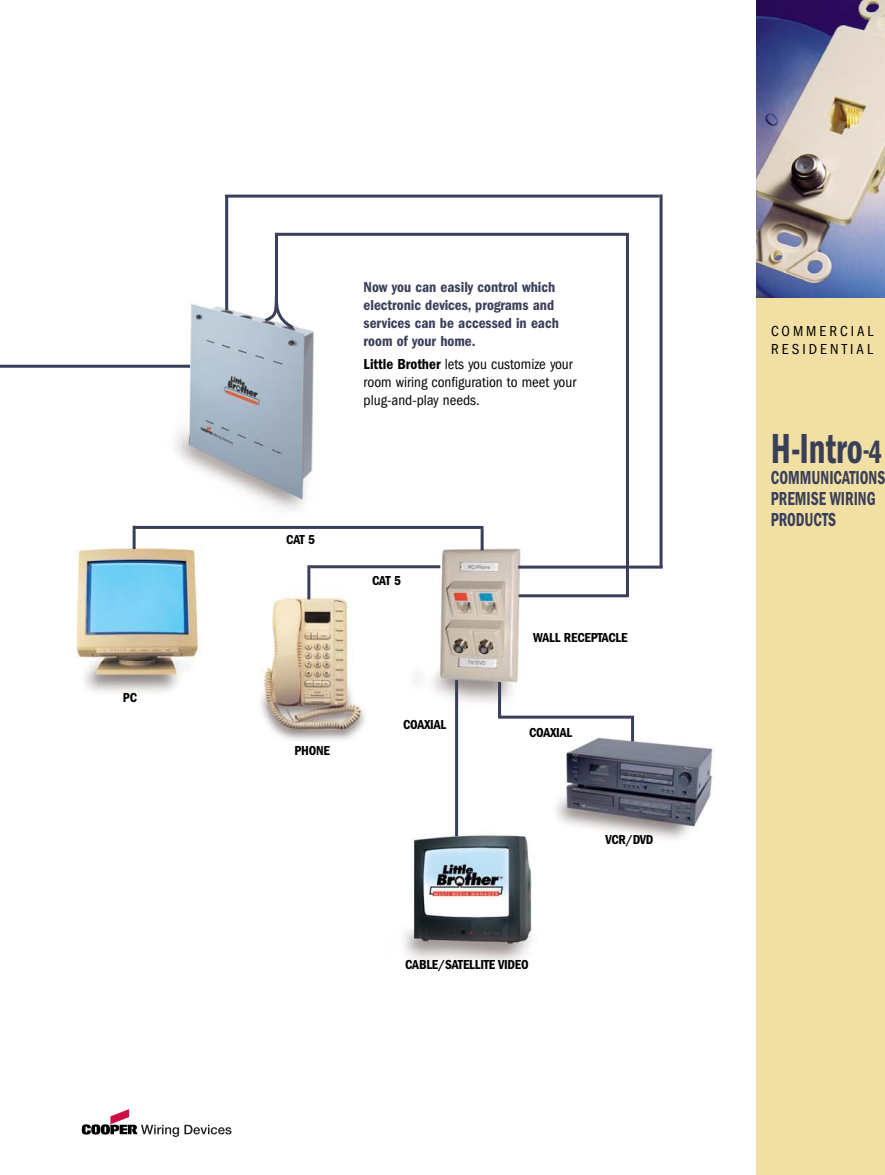
<style>
.page{position:relative;width:885px;height:1175px;background:#fff}
.page>*{position:absolute;margin:0;border:0;box-sizing:border-box;transform-origin:0 0}
.t1{font:600 condensed 43.5px "Franklin Gothic";color:#393f59;scale:.8 1}
.t2{font:600 condensed 19.5px/21px "Franklin Gothic";color:#393f59;scale:.8 1}
.t3{font:600 condensed 15px/18px "Franklin Gothic";color:#393f59}
.t4{font:condensed 15px/18px "Franklin Gothic";color:#000}
.t5{font:condensed 15px/18px "Franklin Gothic";letter-spacing:.205em;color:#000}
.t6{font:600 condensed 13.5px "Franklin Gothic";letter-spacing:-.015em;color:#000}
.s1{font-weight:600}
.s2{font-size:31.5px}
.s3{font-size:33px}
</style>
<div class="page">
<img style="left:54px;top:194px;width:659px;height:767px">
<svg style="left:82px;top:1109px;width:150px;height:27px"></svg>
<div style="left:756px;top:0;width:129px;height:1174px;background:#f1dfa3"></div>
<hr style="left:481px;top:529px;width:3px;height:21px;background:#393f59">
<svg style="left:261px;top:294px;width:36px;height:37px"></svg>
<hr style="left:0;top:365px;width:190px;height:3px;background:#393f59">
<hr style="left:275px;top:233px;width:3px;height:69px;background:#393f59">
<hr style="left:275px;top:233px;width:353px;height:3px;background:#393f59">
<hr style="left:626px;top:233px;width:3px;height:364px;background:#393f59">
<hr style="left:519px;top:594px;width:108px;height:3px;background:#393f59">
<hr style="left:225px;top:196px;width:3px;height:114px;background:#393f59">
<hr style="left:225px;top:195px;width:435px;height:3px;background:#393f59">
<hr style="left:660px;top:194px;width:3px;height:374px;background:#393f59">
<hr style="left:518px;top:565px;width:145px;height:3px;background:#393f59">
<hr style="left:310px;top:565px;width:130px;height:3px;background:#393f59">
<hr style="left:307px;top:565px;width:3px;height:34px;background:#393f59">
<hr style="left:455px;top:680px;width:3px;height:156px;background:#393f59">
<hr style="left:498px;top:682px;width:3px;height:35px;background:#393f59">
<hr style="left:498px;top:715px;width:133px;height:3px;background:#393f59">
<hr style="left:631px;top:715px;width:3px;height:26px;background:#393f59">
<hr style="left:134px;top:526px;width:349px;height:3px;background:#393f59">
<hr style="left:133px;top:526px;width:3px;height:23px;background:#393f59">
<img style="left:756px;top:0;width:129px;height:297px">
<p class="t6" style="left:123px;top:692px;width:16px">PC</p>
<p class="t3" style="left:364px;top:279px;width:197px">Now you can easily control which electronic devices, programs and services can be accessed in each room of your home.</p>
<p class="t4" style="left:364px;top:356px;width:214px"><span class="s1">Little Brother</span> lets you customize your room wiring configuration to meet your plug-and-play needs.</p>
<p class="t6" style="left:286px;top:535px;width:30px">CAT 5</p>
<p class="t6" style="left:372px;top:576px;width:30px">CAT 5</p>
<p class="t6" style="left:295px;top:746px;width:37px">PHONE</p>
<p class="t6" style="left:403px;top:719px;width:45px">COAXIAL</p>
<p class="t6" style="left:533px;top:632px;width:96px">WALL RECEPTACLE</p>
<p class="t6" style="left:529px;top:728px;width:45px">COAXIAL</p>
<p class="t6" style="left:605px;top:835px;width:50px">VCR/DVD</p>
<p class="t6" style="left:405px;top:959px;width:125px">CABLE/SATELLITE VIDEO</p>
<p class="t5" style="left:771px;top:323px;width:104px">COMMERCIAL<br>RESIDENTIAL</p>
<p class="t1" style="left:771px;top:433px;width:140px">H-Intro<span class="s2">-</span><span class="s3">4</span></p>
<p class="t2" style="left:771px;top:468px;width:144px">COMMUNICATIONS<br>PREMISE WIRING<br>PRODUCTS</p>
</div>
